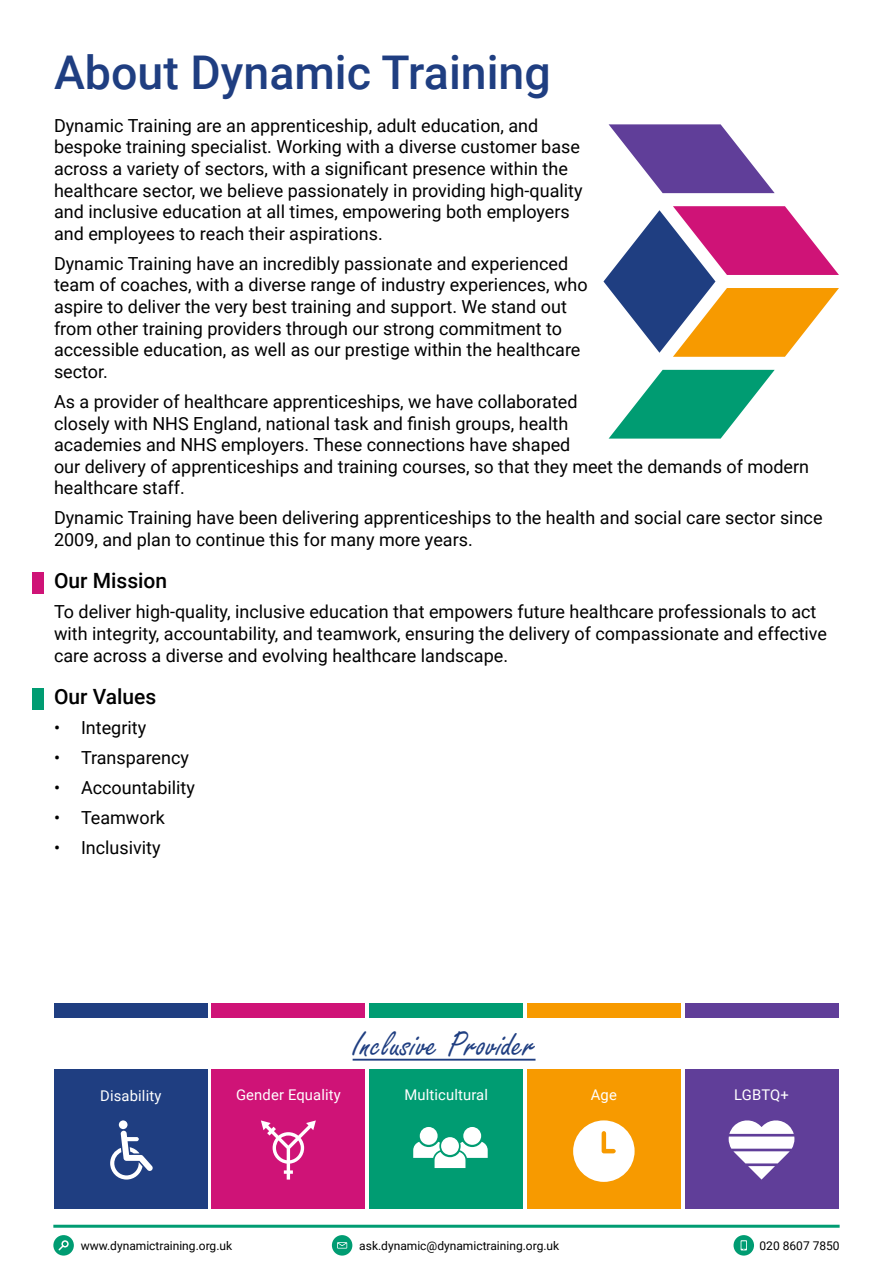
<style>
.page{position:relative;width:893px;height:1263px;background:#fff}
.page>*{position:absolute;margin:0;border:0;box-sizing:border-box;transform-origin:0 0}
.t1{font:500 46.5px "Roboto";color:#1f3e81}
.t2{font:37.8px "Freestyle Script";letter-spacing:.01em;color:#1f3e81}
.t3{font:500 21px "Roboto";color:#000}
.t4{font:18px/21.6px "Roboto";color:#000}
.t5{font:14.85px "Roboto";letter-spacing:.01em;color:#fff}
.t6{font:12px "Roboto";color:#000}
</style>
<div class="page">
<hr style="left:53px;top:1225px;width:787px;height:3px;background:#009c72">
<svg style="left:53px;top:1235px;width:21px;height:20px"></svg>
<svg style="left:332px;top:1235px;width:20px;height:20px"></svg>
<svg style="left:733px;top:1235px;width:21px;height:20px"></svg>
<div style="left:33px;top:573px;width:11px;height:21px;background:#cf1377"></div>
<div style="left:33px;top:688px;width:11px;height:21px;background:#009c72"></div>
<div style="left:54px;top:1004px;width:154px;height:14px;background:#1f3e81"></div>
<div style="left:54px;top:1070px;width:154px;height:139px;background:#1f3e81"></div>
<div style="left:212px;top:1004px;width:153px;height:14px;background:#cf1377"></div>
<div style="left:212px;top:1070px;width:153px;height:139px;background:#cf1377"></div>
<div style="left:369px;top:1004px;width:154px;height:14px;background:#009c72"></div>
<div style="left:369px;top:1070px;width:154px;height:139px;background:#009c72"></div>
<div style="left:527px;top:1004px;width:154px;height:14px;background:#f79a00"></div>
<div style="left:527px;top:1070px;width:154px;height:139px;background:#f79a00"></div>
<div style="left:685px;top:1004px;width:153px;height:14px;background:#603e99"></div>
<div style="left:685px;top:1070px;width:153px;height:139px;background:#603e99"></div>
<hr style="left:353px;top:1059px;width:182px;height:1px;background:#1f3e81">
<svg style="left:110px;top:1131px;width:43px;height:48px"></svg>
<div style="left:119px;top:1120px;width:9px;height:9px;background:#fff;border-radius:50%"></div>
<svg style="left:261px;top:1120px;width:55px;height:59px"></svg>
<svg style="left:413px;top:1127px;width:75px;height:41px"></svg>
<svg style="left:729px;top:1120px;width:65px;height:59px"></svg>
<svg style="left:573px;top:1120px;width:62px;height:62px"></svg>
<svg style="left:609px;top:124px;width:166px;height:69px"></svg>
<svg style="left:603px;top:206px;width:236px;height:151px"></svg>
<svg style="left:609px;top:370px;width:166px;height:69px"></svg>
<h1 class="t1" style="left:54px;top:40px;width:498px">About Dynamic Training</h1>
<p class="t4" style="left:54px;top:114px;width:530px">Dynamic Training are an apprenticeship, adult education, and bespoke training specialist. Working with a diverse customer base across a variety of sectors, with a significant presence within the healthcare sector, we believe passionately in providing high-quality and inclusive education at all times, empowering both employers and employees to reach their aspirations.</p>
<p class="t4" style="left:54px;top:252px;width:535px">Dynamic Training have an incredibly passionate and experienced team of coaches, with a diverse range of industry experiences, who aspire to deliver the very best training and support. We stand out from other training providers through our strong commitment to accessible education, as well as our prestige within the healthcare sector.</p>
<p class="t4" style="left:54px;top:390px;width:757px">As a provider of healthcare apprenticeships, we have collaborated<br>closely with NHS England, national task and finish groups, health<br>academies and NHS employers. These connections have shaped<br>our delivery of apprenticeships and training courses, so that they meet the demands of modern healthcare staff.</p>
<p class="t4" style="left:54px;top:507px;width:770px">Dynamic Training have been delivering apprenticeships to the health and social care sector since<br>2009, and plan to continue this for many more years.</p>
<p class="t3" style="left:54px;top:566px;width:115px">Our Mission</p>
<p class="t4" style="left:54px;top:600px;width:775px">To deliver high-quality, inclusive education that empowers future healthcare professionals to act with integrity, accountability, and teamwork, ensuring the delivery of compassionate and effective care across a diverse and evolving healthcare landscape.</p>
<p class="t3" style="left:54px;top:682px;width:104px">Our Values</p>
<p class="t4" style="left:54px;top:716px;width:94px">• Integrity</p>
<p class="t4" style="left:54px;top:746px;width:137px">• Transparency</p>
<p class="t4" style="left:54px;top:776px;width:142px">• Accountability</p>
<p class="t4" style="left:54px;top:806px;width:112px">• Teamwork</p>
<p class="t4" style="left:54px;top:836px;width:108px">• Inclusivity</p>
<h2 class="t2" style="left:353px;top:1024px;width:184px">Inclusive Provider</h2>
<p class="t5" style="left:100px;top:1085px;width:63px">Disability</p>
<p class="t5" style="left:236px;top:1085px;width:106px">Gender Equality</p>
<p class="t5" style="left:404px;top:1085px;width:85px">Multicultural</p>
<p class="t5" style="left:591px;top:1085px;width:28px">Age</p>
<p class="t5" style="left:734px;top:1085px;width:56px">LGBTQ+</p>
<p class="t6" style="left:81px;top:1237px;width:153px">www.dynamictraining.org.uk</p>
<p class="t6" style="left:359px;top:1237px;width:201px">ask.dynamic@dynamictraining.org.uk</p>
<p class="t6" style="left:759px;top:1237px;width:82px">020 8607 7850</p>
</div>
